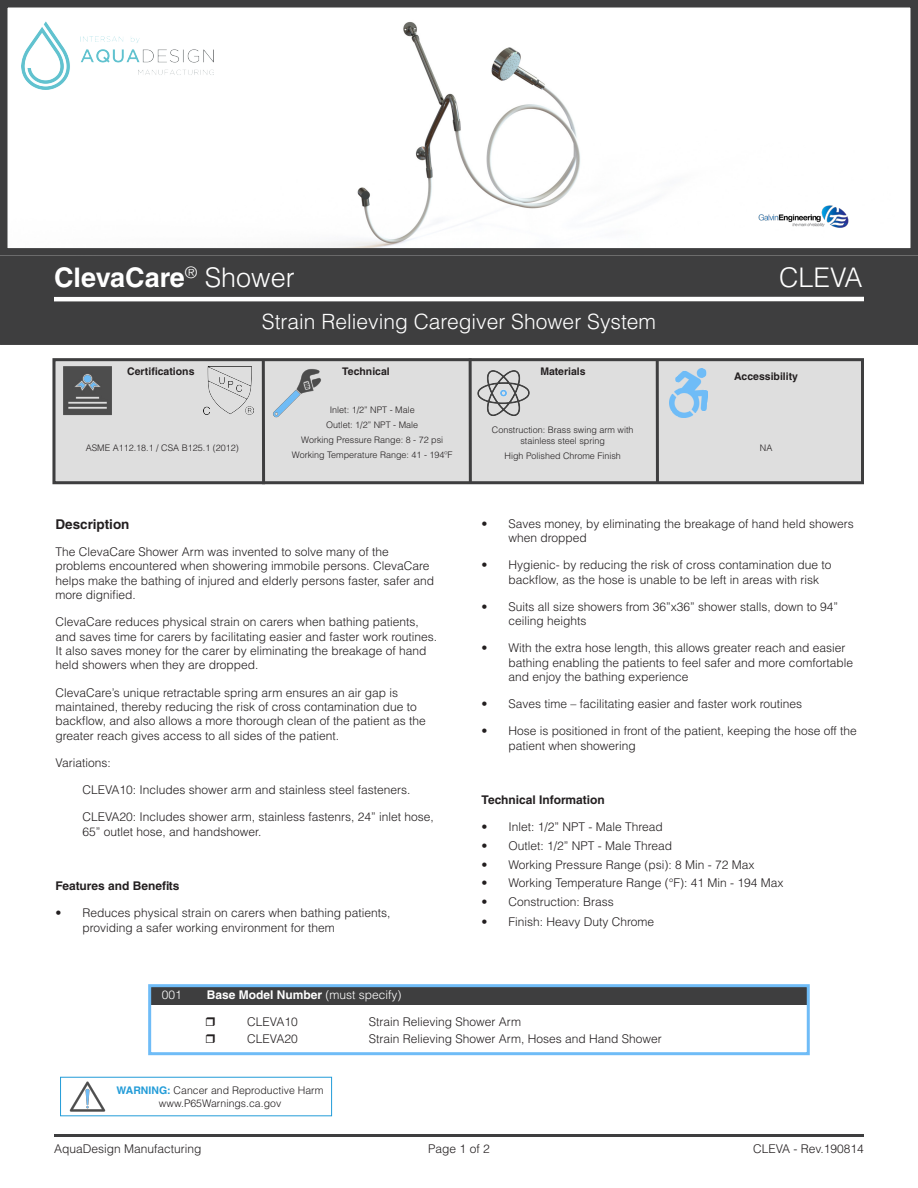
<style>
.page{position:relative;width:918px;height:1188px;background:#fff}
.page>*{position:absolute;margin:0;border:0;box-sizing:border-box;transform-origin:0 0}
.t1{font:700 27px "Helvetica LT Std";color:#fff}
.t2{font:300 27px "Helvetica LT Std";color:#fff}
.t3{font:300 21px "Helvetica LT Std";color:#fff}
.t4{font:700 13.5px "Helvetica LT Std";color:#231f20}
.t5{font:300 12px/14.4px "Helvetica LT Std";color:#231f20}
.t6{font:700 12px "Helvetica LT Std";color:#231f20}
.t7{font:700 12px "Helvetica LT Std";color:#fff}
.t8{font:300 12px "Helvetica LT Std";color:#fff}
.t9{font:300 10.5px "Helvetica LT Std";color:#231f20}
.t10{font:700 10.5px "Helvetica LT Std";color:#231f20}
.t11{font:300 9px/10.8px "Helvetica LT Std";color:#231f20;text-align:center}
.s1{font-weight:300}
.s2{font-weight:700;color:#239cd8}
</style>
<div class="page">
<img style="left:213px;top:22px;width:367px;height:225px">
<div style="left:0;top:256px;width:918px;height:89px;background:#3e3e3f"></div>
<hr style="left:54px;top:297px;width:810px;height:4px;background:#fff">
<hr style="left:54px;top:1134px;width:810px;height:3px;background:#3e3e3f">
<div style="left:0;top:0;width:918px;height:256px;border:8px solid #3e3e3f"></div>
<img style="left:21px;top:21px;width:192px;height:69px">
<img style="left:758px;top:205px;width:91px;height:23px">
<img style="left:64px;top:1076px;width:46px;height:41px">
<div style="left:60px;top:1077px;width:272px;height:39px;border:1px solid #239cd8"></div>
<div style="left:151px;top:987px;width:656px;height:17px;background:#3e3e3f"></div>
<div style="left:148px;top:984px;width:662px;height:71px;border:3px solid #6fbcf7"></div>
<div style="left:52px;top:358px;width:812px;height:126px;background:#dedede"></div>
<div style="left:52px;top:358px;width:812px;height:126px;border:3px solid #3e3e3f"></div>
<hr style="left:469px;top:358px;width:3px;height:125px;background:#3e3e3f">
<hr style="left:262px;top:359px;width:3px;height:125px;background:#3e3e3f">
<img style="left:265px;top:361px;width:64px;height:57px">
<img style="left:56px;top:358px;width:63px;height:58px">
<hr style="left:656px;top:359px;width:3px;height:125px;background:#3e3e3f">
<img style="left:472px;top:361px;width:64px;height:55px">
<img style="left:670px;top:369px;width:38px;height:49px">
<img style="left:204px;top:366px;width:49px;height:48px">
<h1 class="t1" style="left:54px;top:261px;width:242px">ClevaCare<sup>®</sup> <span class="s1">Shower</span></h1>
<h1 class="t2" style="left:779px;top:261px;width:85px">CLEVA</h1>
<h2 class="t3" style="left:262px;top:308px;width:396px">Strain Relieving Caregiver Shower System</h2>
<p class="t10" style="left:127px;top:365px;width:69px">Certifications</p>
<p class="t10" style="left:342px;top:365px;width:49px">Technical</p>
<p class="t10" style="left:540px;top:365px;width:47px">Materials</p>
<p class="t11" style="left:86px;top:443px;width:155px">ASME A112.18.1 / CSA B125.1 (2012)</p>
<p class="t11" style="left:330px;top:405px;width:87px">Inlet: 1/2” NPT - Male</p>
<p class="t11" style="left:326px;top:420px;width:94px">Outlet: 1/2” NPT - Male</p>
<p class="t11" style="left:301px;top:435px;width:144px">Working Pressure Range: 8 - 72 psi</p>
<p class="t11" style="left:292px;top:450px;width:162px">Working Temperature Range: 41 - 194ºF</p>
<p class="t11" style="left:492px;top:424px;width:143px">Construction: Brass swing arm with stainless steel spring</p>
<p class="t11" style="left:505px;top:450px;width:118px">High Polished Chrome Finish</p>
<p class="t10" style="left:734px;top:370px;width:65px">Accessibility</p>
<p class="t11" style="left:760px;top:443px;width:14px">NA</p>
<p class="t4" style="left:56px;top:516px;width:76px">Description</p>
<p class="t5" style="left:56px;top:544px;width:380px">The ClevaCare Shower Arm was invented to solve many of the problems encountered when showering immobile persons. ClevaCare helps make the bathing of injured and elderly persons faster, safer and more dignified.</p>
<p class="t5" style="left:56px;top:615px;width:383px">ClevaCare reduces physical strain on carers when bathing patients, and saves time for carers by facilitating easier and faster work routines.<br>It also saves money for the carer by eliminating the breakage of hand held showers when they are dropped.</p>
<p class="t5" style="left:56px;top:685px;width:372px">ClevaCare’s unique retractable spring arm ensures an air gap is maintained, thereby reducing the risk of cross contamination due to backflow, and also allows a more thorough clean of the patient as the greater reach gives access to all sides of the patient.</p>
<p class="t5" style="left:56px;top:755px;width:57px">Variations:</p>
<p class="t5" style="left:82px;top:783px;width:330px">CLEVA10: Includes shower arm and stainless steel fasteners.</p>
<p class="t5" style="left:82px;top:810px;width:353px">CLEVA20: Includes shower arm, stainless fastenrs, 24” inlet hose,<br>65” outlet hose, and handshower.</p>
<p class="t6" style="left:56px;top:878px;width:126px">Features and Benefits</p>
<p class="t5" style="left:82px;top:906px;width:309px;text-indent:-27px">• Reduces physical strain on carers when bathing patients, providing a safer working environment for them</p>
<p class="t5" style="left:508px;top:516px;width:347px;text-indent:-27px">• Saves money, by eliminating the breakage of hand held showers when dropped</p>
<p class="t5" style="left:508px;top:558px;width:325px;text-indent:-27px">• Hygienic- by reducing the risk of cross contamination due to backflow, as the hose is unable to be left in areas with risk</p>
<p class="t5" style="left:508px;top:599px;width:331px;text-indent:-27px">• Suits all size showers from 36”x36” shower stalls, down to 94” ceiling heights</p>
<p class="t5" style="left:508px;top:641px;width:346px;text-indent:-27px">• With the extra hose length, this allows greater reach and easier bathing enabling the patients to feel safer and more comfortable and enjoy the bathing experience</p>
<p class="t5" style="left:481px;top:697px;width:322px">• Saves time – facilitating easier and faster work routines</p>
<p class="t5" style="left:508px;top:724px;width:350px;text-indent:-27px">• Hose is positioned in front of the patient, keeping the hose off the patient when showering</p>
<p class="t6" style="left:481px;top:793px;width:125px">Technical Information</p>
<p class="t5" style="left:481px;top:820px;width:183px">• Inlet: 1/2” NPT - Male Thread</p>
<p class="t5" style="left:481px;top:838px;width:192px">• Outlet: 1/2” NPT - Male Thread</p>
<p class="t5" style="left:481px;top:857px;width:275px">• Working Pressure Range (psi): 8 Min - 72 Max</p>
<p class="t5" style="left:481px;top:876px;width:304px">• Working Temperature Range (°F): 41 Min - 194 Max</p>
<p class="t5" style="left:481px;top:894px;width:134px">• Construction: Brass</p>
<p class="t5" style="left:481px;top:915px;width:174px">• Finish: Heavy Duty Chrome</p>
<p class="t8" style="left:162px;top:987px;width:22px">001</p>
<p class="t7" style="left:207px;top:987px;width:196px">Base Model Number <span class="s1">(must specify)</span></p>
<p class="t5" style="left:247px;top:1015px;width:52px">CLEVA10</p>
<p class="t5" style="left:369px;top:1015px;width:154px">Strain Relieving Shower Arm</p>
<p class="t5" style="left:247px;top:1031px;width:52px">CLEVA20</p>
<p class="t5" style="left:369px;top:1031px;width:294px">Strain Relieving Shower Arm, Hoses and Hand Shower</p>
<p class="t9" style="left:117px;top:1084px;width:209px"><span class="s2">WARNING:</span> Cancer and Reproductive Harm</p>
<p class="t9" style="left:159px;top:1096px;width:124px">www.P65Warnings.ca.gov</p>
<p class="t5" style="left:54px;top:1141px;width:149px">AquaDesign Manufacturing</p>
<p class="t5" style="left:428px;top:1141px;width:63px">Page 1 of 2</p>
<p class="t5" style="left:753px;top:1141px;width:112px">CLEVA - Rev.190814</p>
</div>
